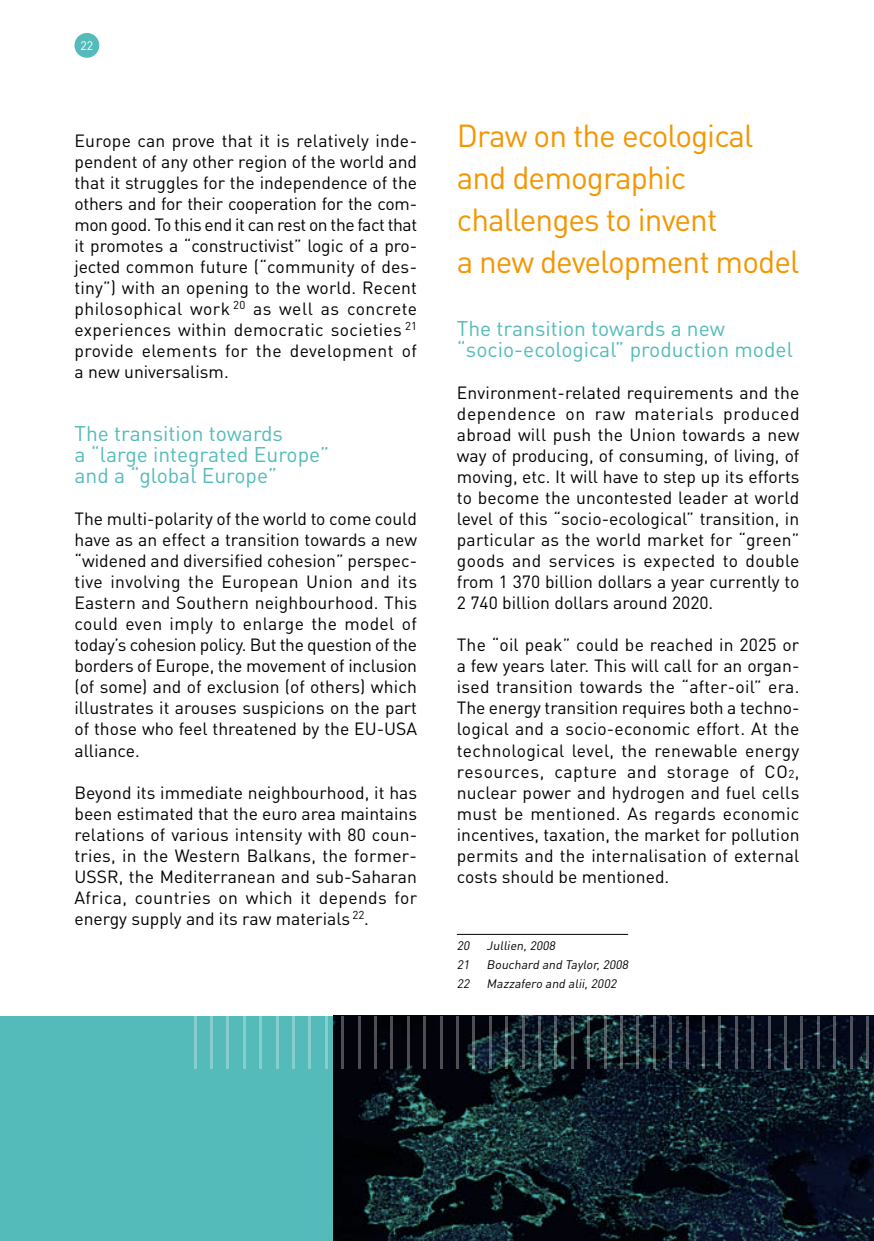
<style>
.page{position:relative;width:874px;height:1241px;background:#fff}
.page>*{position:absolute;margin:0;border:0;box-sizing:border-box;transform-origin:0 0}
.t1{font:300 52.5px "Myriad Pro";color:#fff}
.t2{font:31.5px/42px "DIN Pro";letter-spacing:-.03em;color:#f39600}
.t3{font:21px/21px "DIN Pro";color:#54bbba}
.t4{font:17.5px/21px "DIN Pro";color:#000;text-align:justify}
.t5{font:italic 12.25px/18.9px "DIN Pro";color:#000}
.t6{font:12.25px "DIN Pro";color:#fff}
.s1{font-size:11.38px}
</style>
<div class="page">
<div style="left:0;top:1015px;width:873px;height:225px;background:#54bbba"></div>
<div style="left:74px;top:33px;width:25px;height:25px;background:#54bbba;border-radius:50%"></div>
<hr style="left:873px;top:1015px;width:1px;height:225px;background:#f39600">
<img style="left:334px;top:1015px;width:539px;height:225px">
<hr style="left:456px;top:933px;width:172px;height:1px;background:#000">
<p class="t6" style="left:80px;top:37px;width:14px">22</p>
<p class="t4" style="left:74px;top:129px;width:344px">Europe can prove that it is relatively inde&shy;pendent of any other region of the world and that it struggles for the independence of the others and for their cooperation for the com&shy;mon good. To this end it can rest on the fact that it promotes a “constructivist” logic of a pro&shy;jected common future (“community of des&shy;tiny”) with an opening to the world. Recent philosophical work <sup>20</sup> as well as concrete experiences within democratic societies <sup>21 </sup>provide elements for the development of a new universalism.</p>
<p class="t3" style="left:74px;top:422px;width:256px">The transition towards<br>a “large integrated Europe” and a “global Europe”</p>
<p class="t4" style="left:74px;top:507px;width:344px">The multi-polarity of the world to come could have as an effect a transition towards a new “widened and diversified cohesion” perspec&shy;tive involving the European Union and its Eastern and Southern neighbourhood. This could even imply to enlarge the model of today’s cohesion policy. But the question of the borders of Europe, the movement of inclusion (of some) and of exclusion (of others) which illustrates it arouses suspicions on the part of those who feel threatened by the EU-USA alliance.</p>
<p class="t4" style="left:74px;top:780px;width:344px">Beyond its immediate neighbourhood, it has been estimated that the euro area maintains relations of various intensity with 80 coun&shy;tries, in the Western Balkans, the former-USSR, the Mediterranean and sub-Saharan Africa, countries on which it depends for energy supply and its raw materials <sup>22</sup>.</p>
<h2 class="t2" style="left:456px;top:113px;width:344px">Draw on the ecological and demographic challenges to invent<br>a new development model</h2>
<p class="t3" style="left:456px;top:317px;width:337px">The transition towards a new “socio-ecological” production model</p>
<p class="t4" style="left:456px;top:381px;width:344px">Environment-related requirements and the dependence on raw materials produced abroad will push the Union towards a new way of producing, of consuming, of living, of moving, etc. It will have to step up its efforts to become the uncontested leader at world level of this “socio-ecological” transition, in particular as the world market for “green” goods and services is expected to double from 1 370 billion dollars a year currently to 2 740 billion dollars around 2020.</p>
<p class="t4" style="left:456px;top:633px;width:344px">The “oil peak” could be reached in 2025 or a few years later. This will call for an organ&shy;ised transition towards the “after-oil” era.<br>The energy transition requires both a techno&shy;logical and a socio-economic effort. At the technological level, the renewable energy resources, capture and storage of CO<span class="s1">2</span>, nuclear power and hydrogen and fuel cells must be mentioned. As regards economic incentives, taxation, the market for pollution permits and the internalisation of external costs should be mentioned.</p>
<p class="t5" style="left:456px;top:935px;width:175px">20 Jullien,2008<br>21 Bouchard and Taylor,2008<br>22 Mazzafero and alii,2002</p>
<h1 class="t1" style="left:189px;top:1008px;width:684px">||||||||||||||||||||||||||||||||||||||||||</h1>
</div>
